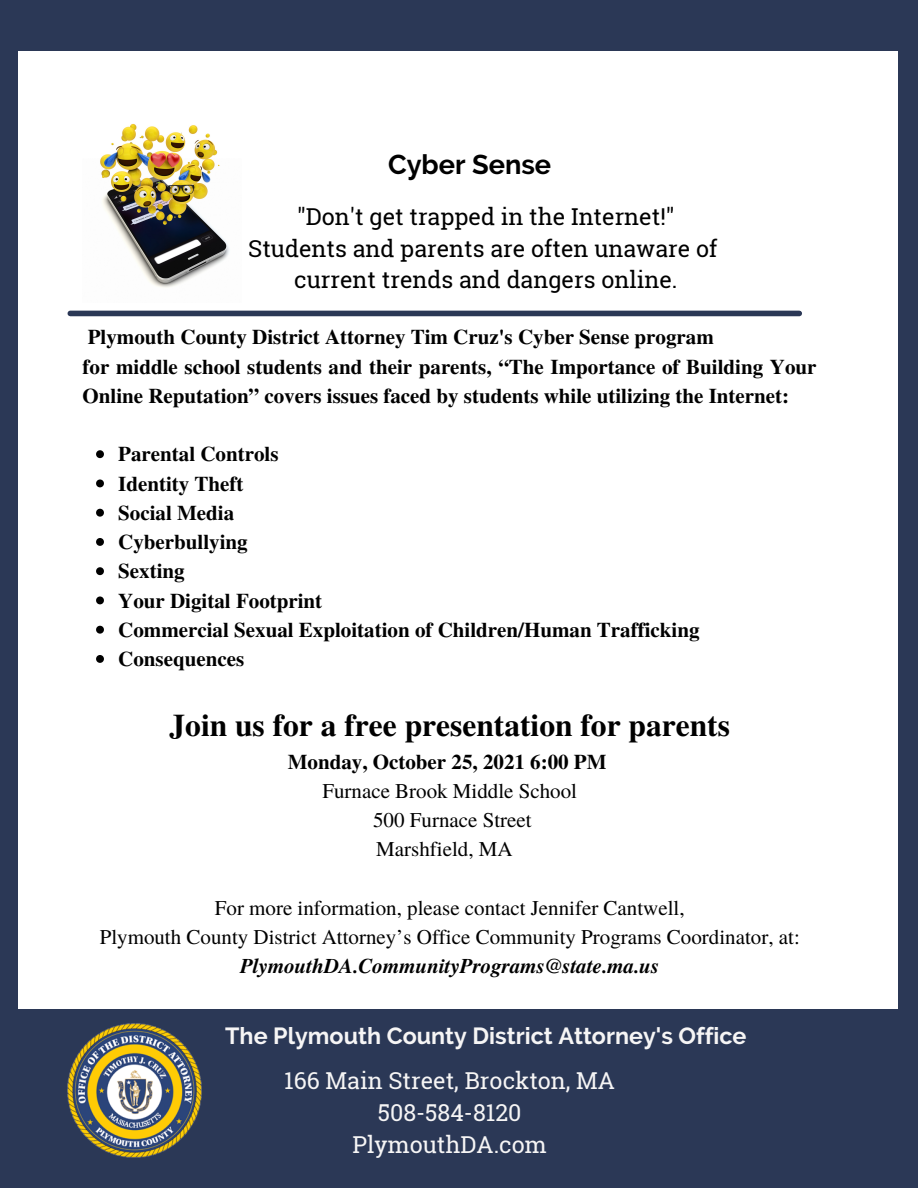
<style>
.page{position:relative;width:918px;height:1188px;background:#2b3856}
.page>*{position:absolute;margin:0;border:0;box-sizing:border-box;transform-origin:0 0}
.t1{font:700 31.5px "Te X Gyre Termes";color:#000}
.t2{font:700 27.15px "Raleway";color:#000}
.t3{font:23.25px "Roboto Slab";color:#000}
.t4{font:23.25px "Roboto Slab";color:#f6f5f5}
.t5{font:700 23.25px "Raleway";color:#f6f5f5}
.t6{font:700 21px/29.2px "Te X Gyre Termes";color:#000}
.t7{font:21px/29.2px "Te X Gyre Termes";color:#000;text-align:center}
.s1{font-weight:700;font-style:italic}
</style>
<div class="page">
<div style="left:19px;top:52px;width:879px;height:957px;background:#fff"></div>
<svg style="left:96px;top:450px;width:8px;height:8px"></svg>
<svg style="left:96px;top:479px;width:8px;height:8px"></svg>
<svg style="left:96px;top:509px;width:8px;height:8px"></svg>
<svg style="left:96px;top:538px;width:8px;height:8px"></svg>
<svg style="left:96px;top:567px;width:8px;height:8px"></svg>
<svg style="left:96px;top:596px;width:8px;height:8px"></svg>
<svg style="left:96px;top:626px;width:8px;height:8px"></svg>
<svg style="left:96px;top:655px;width:8px;height:8px"></svg>
<img style="left:67px;top:1023px;width:134px;height:134px">
<div style="left:70px;top:311px;width:729px;height:5px;background:#2b3856"></div>
<img style="left:100px;top:123px;width:130px;height:165px">
<p class="t2" style="left:388px;top:149px;width:165px">Cyber Sense</p>
<p class="t3" style="left:297px;top:201px;width:379px">"Don't get trapped in the Internet!"</p>
<p class="t3" style="left:248px;top:232px;width:471px">Students and parents are often unaware of</p>
<p class="t3" style="left:294px;top:264px;width:385px">current trends and dangers online.</p>
<p class="t6" style="left:88px;top:322px;width:628px">Plymouth County District Attorney Tim Cruz's Cyber Sense program</p>
<p class="t6" style="left:83px;top:351px;width:736px">for middle school students and their parents, “The Importance of Building Your<br>Online Reputation” covers issues faced by students while utilizing the Internet:</p>
<p class="t6" style="left:118px;top:439px;width:162px">Parental Controls</p>
<p class="t6" style="left:118px;top:468px;width:127px">Identity Theft</p>
<p class="t6" style="left:118px;top:497px;width:118px">Social Media</p>
<p class="t6" style="left:118px;top:526px;width:131px">Cyberbullying</p>
<p class="t6" style="left:118px;top:556px;width:68px">Sexting</p>
<p class="t6" style="left:118px;top:585px;width:206px">Your Digital Footprint</p>
<p class="t6" style="left:118px;top:614px;width:583px">Commercial Sexual Exploitation of Children/Human Trafficking</p>
<p class="t6" style="left:118px;top:643px;width:127px">Consequences</p>
<p class="t1" style="left:170px;top:701px;width:562px">Join us for a free presentation for parents</p>
<p class="t6" style="left:288px;top:746px;width:320px">Monday, October 25, 2021 6:00 PM</p>
<p class="t7" style="left:322px;top:775px;width:256px">Furnace Brook Middle School</p>
<p class="t7" style="left:373px;top:804px;width:160px">500 Furnace Street</p>
<p class="t7" style="left:376px;top:834px;width:138px">Marshfield, MA</p>
<p class="t7" style="left:215px;top:892px;width:471px">For more information, please contact Jennifer Cantwell,</p>
<p class="t7" style="left:100px;top:921px;width:702px">Plymouth County District Attorney’s Office Community Programs Coordinator, at:<br><span class="s1">PlymouthDA.CommunityPrograms@state.ma.us</span></p>
<p class="t5" style="left:225px;top:1022px;width:523px">The Plymouth County District Attorney's Office</p>
<p class="t4" style="left:284px;top:1064px;width:332px">166 Main Street, Brockton, MA</p>
<p class="t4" style="left:378px;top:1096px;width:145px">508-584-8120</p>
<p class="t4" style="left:352px;top:1128px;width:196px">PlymouthDA.com</p>
</div>
